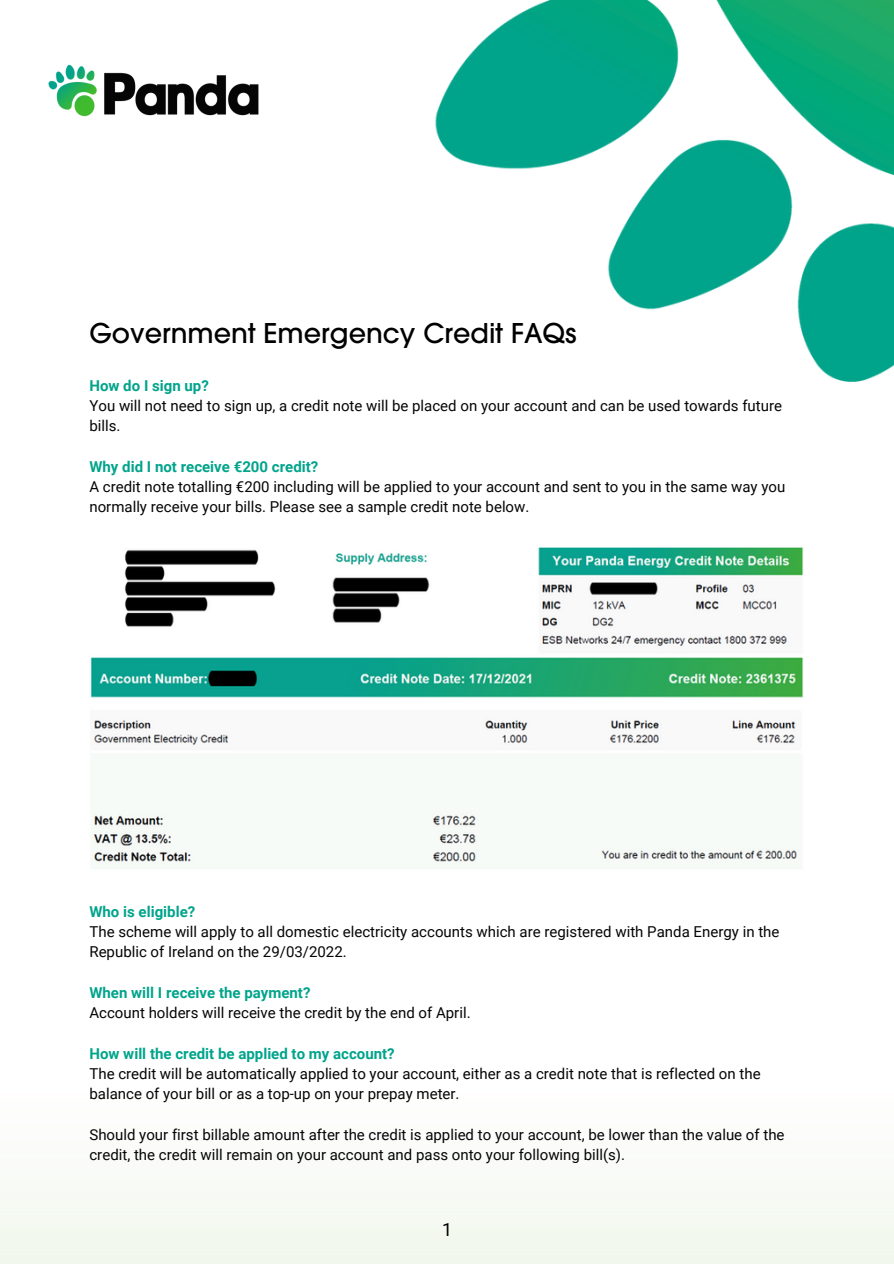
<style>
.page{position:relative;width:894px;height:1264px;background:#fff}
.page>*{position:absolute;margin:0;border:0;box-sizing:border-box;transform-origin:0 0}
.t1{font:500 27px "ITC Avant Garde Std";color:#000}
.t2{font:18px "Roboto";color:#000}
.t3{font:15px/20.2px "Roboto";color:#050505}
.t4{font:700 15px "Roboto";color:#01a48b}
</style>
<div class="page">
<img style="left:0;top:0;width:893px;height:1263px">
<img style="left:0;top:0;width:306px;height:181px">
<img style="left:89px;top:543px;width:715px;height:333px">
<p class="t1" style="left:89px;top:323px;width:488px">Government Emergency Credit FAQs</p>
<p class="t4" style="left:89px;top:377px;width:121px">How do I sign up?</p>
<p class="t3" style="left:89px;top:396px;width:694px">You will not need to sign up, a credit note will be placed on your account and can be used towards future bills.</p>
<p class="t4" style="left:89px;top:458px;width:230px">Why did I not receive €200 credit?</p>
<p class="t3" style="left:89px;top:477px;width:697px">A credit note totalling €200 including will be applied to your account and sent to you in the same way you normally receive your bills. Please see a sample credit note below.</p>
<p class="t4" style="left:89px;top:902px;width:107px">Who is eligible?</p>
<p class="t3" style="left:89px;top:921px;width:691px">The scheme will apply to all domestic electricity accounts which are registered with Panda Energy in the<br>Republic of Ireland on the 29/03/2022.</p>
<p class="t4" style="left:89px;top:983px;width:222px">When will I receive the payment?</p>
<p class="t3" style="left:89px;top:1002px;width:382px">Account holders will receive the credit by the end of April.</p>
<p class="t4" style="left:89px;top:1044px;width:307px">How will the credit be applied to my account?</p>
<p class="t3" style="left:89px;top:1063px;width:672px">The credit will be automatically applied to your account, either as a credit note that is reflected on the balance of your bill or as a top-up on your prepay meter.</p>
<p class="t3" style="left:89px;top:1124px;width:696px">Should your first billable amount after the credit is applied to your account, be lower than the value of the credit, the credit will remain on your account and pass onto your following bill(s).</p>
<p class="t2" style="left:442px;top:1218px;width:12px">1</p>
</div>
